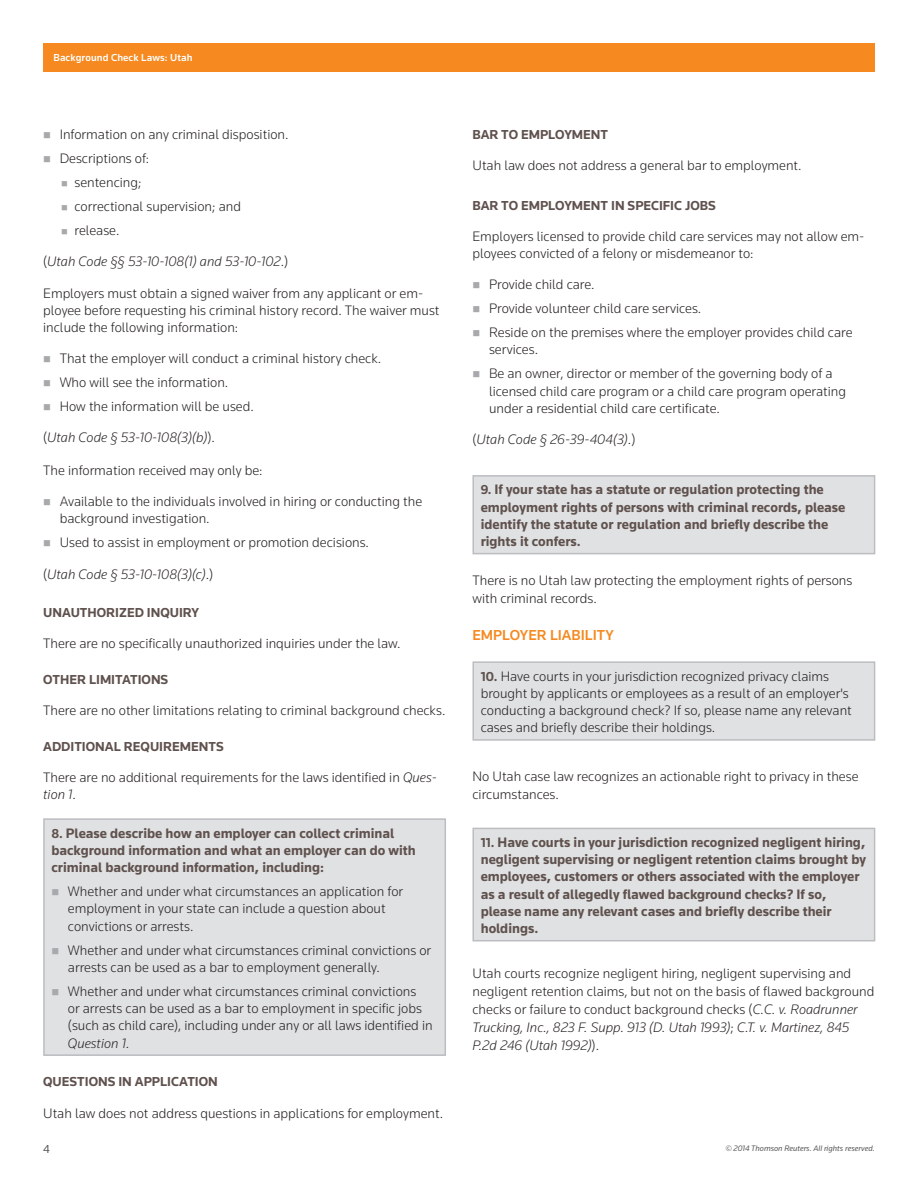
<style>
.page{position:relative;width:918px;height:1188px;background:#fff}
.page>*{position:absolute;margin:0;border:0;box-sizing:border-box;transform-origin:0 0}
.t1{font:500 15px "Knowledge";color:#f6891f}
.t2{font:300 14.25px/17.2px "Knowledge";color:#231f20}
.t3{font:700 14.25px/17.2px "Knowledge";color:#5f514d}
.t4{font:italic 300 14.25px "Knowledge";color:#231f20}
.t5{font:700 13.5px "Knowledge";color:#5f514d}
.t6{font:12px "Knowledge";color:#57585a}
.t7{font:500 10.5px "Knowledge";letter-spacing:.01em;color:#fff}
.t8{font:italic 8.25px "Knowledge";color:#57585a}
.s1{font-style:normal}
.s2{font-style:italic}
.s3{font-size:13.5px}
.s4{font-weight:700;font-size:13.5px;color:#5f514d}
</style>
<div class="page">
<div style="left:43px;top:43px;width:832px;height:29px;background:#f6891f"></div>
<div style="left:44px;top:819px;width:401px;height:236px;background:#e0e1e3"></div>
<div style="left:43px;top:818px;width:403px;height:238px;border:2px solid #bcbdc0"></div>
<div style="left:473px;top:476px;width:402px;height:78px;background:#e0e1e3"></div>
<div style="left:472px;top:475px;width:403px;height:79px;border:2px solid #bcbdc0"></div>
<div style="left:473px;top:662px;width:402px;height:78px;background:#e0e1e3"></div>
<div style="left:472px;top:661px;width:403px;height:80px;border:2px solid #bcbdc0"></div>
<div style="left:473px;top:828px;width:402px;height:113px;background:#e0e1e3"></div>
<div style="left:472px;top:828px;width:403px;height:113px;border:2px solid #bcbdc0"></div>
<p class="t7" style="left:53px;top:51px;width:141px">Background Check Laws: Utah</p>
<p class="t2" style="left:60px;top:126px;width:230px">Information on any criminal disposition.</p>
<p class="t2" style="left:60px;top:150px;width:91px">Descriptions of:</p>
<p class="t2" style="left:75px;top:174px;width:69px">sentencing;</p>
<p class="t2" style="left:75px;top:198px;width:168px">correctional supervision; and</p>
<p class="t2" style="left:75px;top:222px;width:47px">release.</p>
<p class="t4" style="left:43px;top:253px;width:247px"><span class="s1">(</span>Utah Code §§ 53-10-108(1) and 53-10-102<span class="s1">.)</span></p>
<p class="t2" style="left:43px;top:284px;width:398px">Employers must obtain a signed waiver from any applicant or em&shy;ployee before requesting his criminal history record. The waiver must include the following information:</p>
<p class="t2" style="left:60px;top:349px;width:323px">That the employer will conduct a criminal history check.</p>
<p class="t2" style="left:60px;top:373px;width:170px">Who will see the information.</p>
<p class="t2" style="left:60px;top:397px;width:196px">How the information will be used.</p>
<p class="t4" style="left:43px;top:429px;width:173px"><span class="s1">(</span>Utah Code § 53-10-108(3)(b)<span class="s1">).</span></p>
<p class="t2" style="left:43px;top:461px;width:221px">The information received may only be:</p>
<p class="t2" style="left:60px;top:492px;width:364px">Available to the individuals involved in hiring or conducting the background investigation.</p>
<p class="t2" style="left:60px;top:534px;width:311px">Used to assist in employment or promotion decisions.</p>
<p class="t4" style="left:43px;top:565px;width:172px"><span class="s1">(</span>Utah Code § 53-10-108(3)(c)<span class="s1">.)</span></p>
<p class="t5" style="left:43px;top:605px;width:158px">UNAUTHORIZED INQUIRY</p>
<p class="t2" style="left:43px;top:635px;width:359px">There are no specifically unauthorized inquiries under the law.</p>
<p class="t5" style="left:43px;top:671px;width:127px">OTHER LIMITATIONS</p>
<p class="t2" style="left:43px;top:701px;width:404px">There are no other limitations relating to criminal background checks.</p>
<p class="t5" style="left:43px;top:738px;width:182px">ADDITIONAL REQUIREMENTS</p>
<p class="t2" style="left:43px;top:768px;width:395px">There are no additional requirements for the laws identified in <span class="s2">Ques&shy;tion 1</span>.</p>
<p class="t3" style="left:51px;top:824px;width:366px"><span class="s3">8.</span> Please describe how an employer can collect criminal background information and what an employer can do with criminal background information, including:</p>
<p class="t2" style="left:68px;top:883px;width:337px">Whether and under what circumstances an application for employment in your state can include a question about convictions or arrests.</p>
<p class="t2" style="left:68px;top:941px;width:365px">Whether and under what circumstances criminal convictions or arrests can be used as a bar to employment generally.</p>
<p class="t2" style="left:68px;top:982px;width:366px">Whether and under what circumstances criminal convictions<br>or arrests can be used as a bar to employment in specific jobs (such as child care), including under any or all laws identified in <span class="s2">Question 1</span>.</p>
<p class="t5" style="left:43px;top:1073px;width:176px">QUESTIONS IN APPLICATION</p>
<p class="t2" style="left:43px;top:1104px;width:401px">Utah law does not address questions in applications for employment.</p>
<p class="t5" style="left:472px;top:126px;width:137px">BAR TO EMPLOYMENT</p>
<p class="t2" style="left:472px;top:157px;width:331px">Utah law does not address a general bar to employment.</p>
<p class="t5" style="left:472px;top:197px;width:245px">BAR TO EMPLOYMENT IN SPECIFIC JOBS</p>
<p class="t2" style="left:472px;top:227px;width:393px">Employers licensed to provide child care services may not allow em&shy;ployees convicted of a felony or misdemeanor to:</p>
<p class="t2" style="left:489px;top:275px;width:107px">Provide child care.</p>
<p class="t2" style="left:489px;top:299px;width:214px">Provide volunteer child care services.</p>
<p class="t2" style="left:489px;top:323px;width:365px">Reside on the premises where the employer provides child care services.</p>
<p class="t2" style="left:489px;top:365px;width:359px">Be an owner, director or member of the governing body of a licensed child care program or a child care program operating under a residential child care certificate.</p>
<p class="t4" style="left:472px;top:431px;width:164px"><span class="s1">(</span>Utah Code § 26-39-404(3)<span class="s1">.)</span></p>
<p class="t3" style="left:481px;top:481px;width:366px"><span class="s3">9.</span> If your state has a statute or regulation protecting the employment rights of persons with criminal records, please identify the statute or regulation and briefly describe the rights it confers.</p>
<p class="t2" style="left:472px;top:572px;width:381px">There is no Utah law protecting the employment rights of persons with criminal records.</p>
<p class="t1" style="left:472px;top:626px;width:143px">EMPLOYER LIABILITY</p>
<p class="t2" style="left:481px;top:667px;width:373px"><span class="s4">10.</span> Have courts in your jurisdiction recognized privacy claims brought by applicants or employees as a result of an employer's conducting a background check? If so, please name any relevant cases and briefly describe their holdings.</p>
<p class="t2" style="left:472px;top:767px;width:387px;line-height:18px">No Utah case law recognizes an actionable right to privacy in these circumstances.</p>
<p class="t3" style="left:481px;top:833px;width:387px"><span class="s3">11.</span> Have courts in your jurisdiction recognized negligent hiring, negligent supervising or negligent retention claims brought by employees, customers or others associated with the employer as a result of allegedly flawed background checks? If so, please name any relevant cases and briefly describe their holdings.</p>
<p class="t2" style="left:472px;top:964px;width:403px;line-height:18px">Utah courts recognize negligent hiring, negligent supervising and negligent retention claims, but not on the basis of flawed background checks or failure to conduct background checks (<span class="s2">C.C. v. Roadrunner Trucking, Inc., 823 F. Supp. 913 (D. Utah 1993)</span>; <span class="s2">C.T. v. Martinez, 845<br>P.2d 246 (Utah 1992)</span>).</p>
<p class="t6" style="left:43px;top:1141px;width:8px">4</p>
<p class="t8" style="left:725px;top:1143px;width:151px">© 2014 Thomson Reuters. All rights reserved.</p>
</div>
